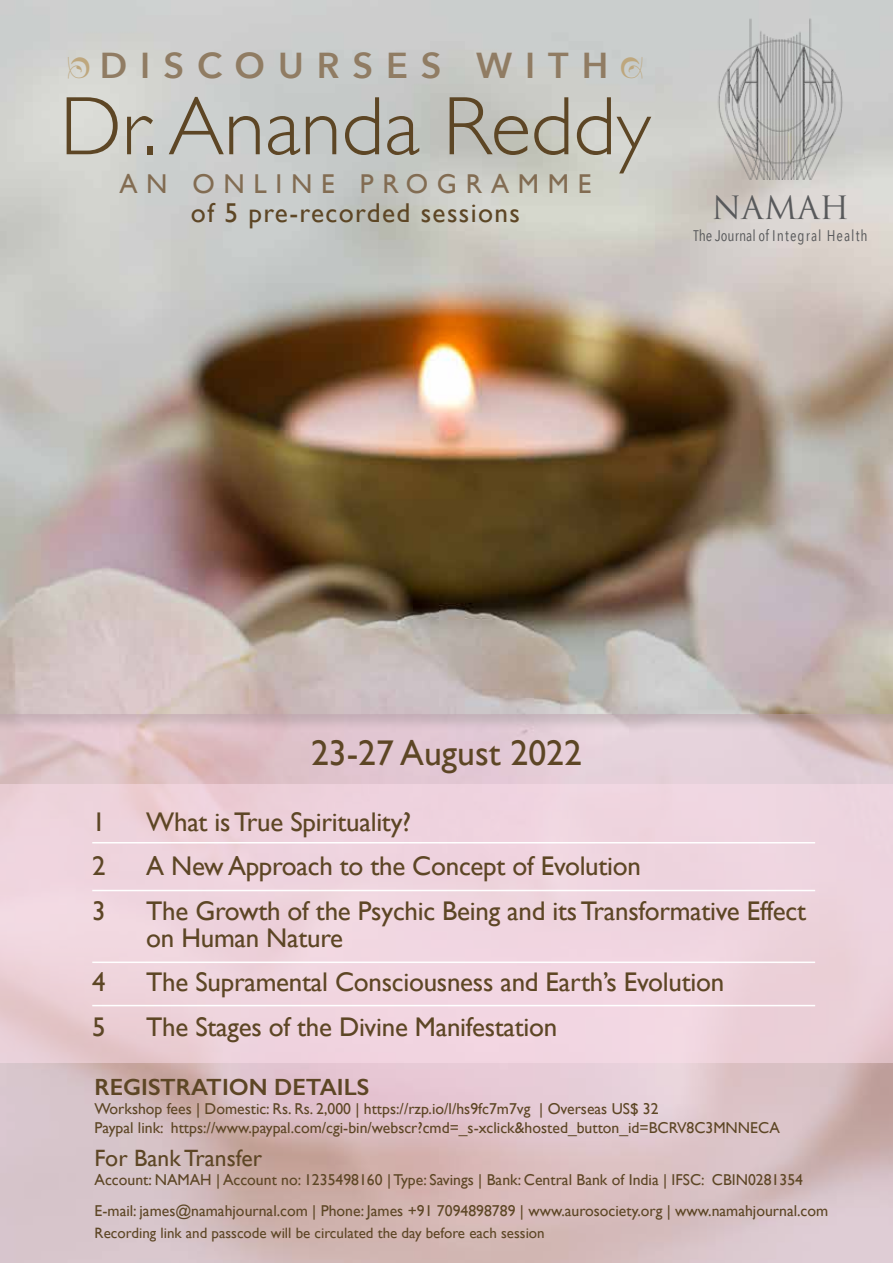
<style>
.page{position:relative;width:893px;height:1263px;background:#fff}
.page>*{position:absolute;margin:0;border:0;box-sizing:border-box;transform-origin:0 0}
.t1{font:300 83.55px "Gill Sans";color:#5d4625}
.t2{font:600 36px "Avenir Next";letter-spacing:.36em;color:#907c63}
.t3{font:35.7px "Gill Sans";color:#5d4625}
.t4{font:31.35px "Trajan Pro";letter-spacing:.01em;color:#58595b}
.t5{font:27.15px "Gill Sans";letter-spacing:.05em;color:#5d4625}
.t6{font:27.15px "Gill Sans";letter-spacing:.32em;color:#826c52}
.t7{font:27px/27px "Gill Sans";letter-spacing:-.01em;color:#5d4625}
.t8{font:600 23.55px "Gill Sans";color:#5d4625}
.t9{font:23.55px "Gill Sans";color:#5d4625}
.t10{font:15.75px/18.9px "Gill Sans";color:#5d4625}
.t11{font:15.3px "Avenir Next Condensed";letter-spacing:.065em;color:#58595b}
.t12{font:15px "Gill Sans";color:#5d4625}
.s1{color:#bea77d}
</style>
<div class="page">
<img style="left:0;top:0;width:893px;height:713px">
<div style="left:0;top:713px;width:893px;height:550px;background:#000;opacity:.25"></div>
<div style="left:0;top:784px;width:893px;height:279px;background:#efd4df"></div>
<img style="left:709px;top:12px;width:143px;height:168px">
<hr style="left:92px;top:842px;width:723px;height:1px;background:#fff">
<hr style="left:92px;top:890px;width:723px;height:1px;background:#fff">
<hr style="left:92px;top:961px;width:723px;height:2px;background:#fff">
<hr style="left:92px;top:1005px;width:723px;height:1px;background:#fff">
<svg style="left:621px;top:56px;width:22px;height:22px"></svg>
<h2 class="t2" style="left:68px;top:35px;width:541px"><span class="s1">■</span> DISCOURSES WITH</h2>
<h1 class="t1" style="left:60px;top:61px;width:592px">Dr. Ananda Reddy</h1>
<h3 class="t6" style="left:119px;top:168px;width:474px">AN ONLINE PROGRAMME</h3>
<h3 class="t5" style="left:191px;top:197px;width:330px">of 5 pre-recorded sessions</h3>
<h3 class="t4" style="left:712px;top:188px;width:139px">NAMAH</h3>
<p class="t11" style="left:693px;top:223px;width:176px">The Journal of Integral Health</p>
<h3 class="t3" style="left:311px;top:732px;width:272px">23-27 August 2022</h3>
<h3 class="t7" style="left:92px;top:808px;width:15px">1</h3>
<h3 class="t7" style="left:146px;top:808px;width:266px">What is True Spirituality?</h3>
<h3 class="t7" style="left:92px;top:852px;width:15px">2</h3>
<h3 class="t7" style="left:146px;top:852px;width:496px">A New Approach to the Concept of Evolution</h3>
<h3 class="t7" style="left:92px;top:897px;width:15px">3</h3>
<h3 class="t7" style="left:146px;top:897px;width:661px">The Growth of the Psychic Being and its Transformative Effect on Human Nature</h3>
<h3 class="t7" style="left:92px;top:968px;width:15px">4</h3>
<h3 class="t7" style="left:146px;top:968px;width:579px">The Supramental Consciousness and Earth’s Evolution</h3>
<h3 class="t7" style="left:92px;top:1013px;width:15px">5</h3>
<h3 class="t7" style="left:146px;top:1013px;width:413px">The Stages of the Divine Manifestation</h3>
<h3 class="t8" style="left:95px;top:1073px;width:276px">REGISTRATION DETAILS</h3>
<p class="t10" style="left:95px;top:1099px;width:687px">Workshop fees | Domestic: Rs. Rs. 2,000 | https://rzp.io/l/hs9fc7m7vg | Overseas US$ 32<br>Paypal link: https://www.paypal.com/cgi-bin/webscr?cmd=_s-xclick&amp;hosted_button_id=BCRV8C3MNNECA</p>
<h3 class="t9" style="left:95px;top:1144px;width:169px">For Bank Transfer</h3>
<p class="t10" style="left:95px;top:1164px;width:735px;line-height:30.3px">Account: NAMAH | Account no: 1235498160 | Type: Savings | Bank: Central Bank of India | IFSC: CBIN0281354<br>E-mail: james@namahjournal.com | Phone: James +91 7094898789 | www.aurosociety.org | www.namahjournal.com</p>
<p class="t12" style="left:95px;top:1224px;width:452px">Recording link and passcode will be circulated the day before each session</p>
</div>
